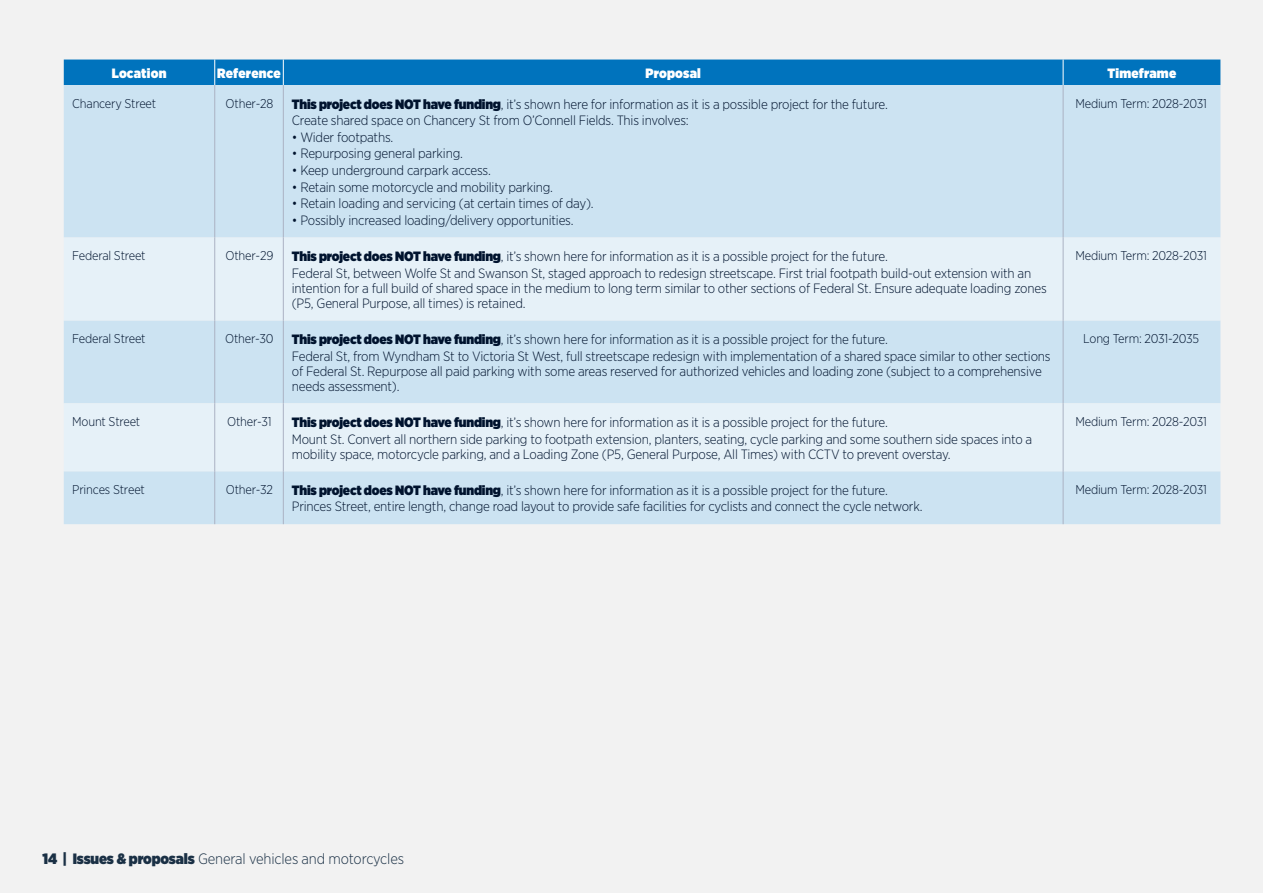
<style>
.page{position:relative;width:1263px;height:893px;background:#f2f2f2}
.page>*{position:absolute;margin:0;border:0;box-sizing:border-box;transform-origin:0 0}
.t1{font:300 15px "Gotham Narrow";letter-spacing:-.01em;color:#1a3045}
.t2{font:300 13.5px/16.6px "Gotham Narrow";letter-spacing:-.015em;color:#00132e}
.t3{font:900 13.5px "Gotham Narrow";letter-spacing:.015em;color:#fff}
.t4{font:300 12.75px "Gotham Narrow";letter-spacing:-.015em;color:#00132e}
.s1{font-weight:900}
</style>
<div class="page">
<div style="left:64px;top:85px;width:1156px;height:439px;background:#cce3f2"></div>
<svg style="left:64px;top:238px;width:1156px;height:233px;fill:#e6f1f8"></svg>
<hr style="left:214px;top:85px;width:1px;height:153px;background:#abb2c3">
<hr style="left:214px;top:238px;width:1px;height:82px;background:#abb2c3">
<hr style="left:214px;top:320px;width:1px;height:83px;background:#abb2c3">
<hr style="left:214px;top:403px;width:1px;height:68px;background:#abb2c3">
<hr style="left:214px;top:471px;width:1px;height:53px;background:#abb2c3">
<hr style="left:283px;top:85px;width:1px;height:153px;background:#abb2c3">
<hr style="left:1063px;top:85px;width:1px;height:153px;background:#abb2c3">
<hr style="left:283px;top:238px;width:1px;height:82px;background:#abb2c3">
<hr style="left:1063px;top:238px;width:1px;height:82px;background:#abb2c3">
<hr style="left:283px;top:320px;width:1px;height:83px;background:#abb2c3">
<hr style="left:1063px;top:320px;width:1px;height:83px;background:#abb2c3">
<hr style="left:283px;top:403px;width:1px;height:68px;background:#abb2c3">
<hr style="left:1063px;top:403px;width:1px;height:68px;background:#abb2c3">
<hr style="left:283px;top:471px;width:1px;height:53px;background:#abb2c3">
<hr style="left:1063px;top:471px;width:1px;height:53px;background:#abb2c3">
<div style="left:64px;top:60px;width:1156px;height:25px;background:#0073bd"></div>
<p class="t3" style="left:112px;top:64px;width:56px">Location</p>
<p class="t3" style="left:217px;top:64px;width:65px">Reference</p>
<p class="t3" style="left:645px;top:64px;width:57px">Proposal</p>
<p class="t3" style="left:1107px;top:64px;width:70px">Timeframe</p>
<p class="t4" style="left:72px;top:96px;width:85px">Chancery Street</p>
<p class="t4" style="left:226px;top:96px;width:49px">Other-28</p>
<p class="t2" style="left:292px;top:95px;width:597px"><span class="s1">This project does NOT have funding</span>, it’s shown here for information as it is a possible project for the future.<br>Create shared space on Chancery St from O’Connell Fields. This involves:</p>
<p class="t2" style="left:292px;top:128px;width:103px">• Wider footpaths.</p>
<p class="t2" style="left:292px;top:145px;width:173px">• Repurposing general parking.</p>
<p class="t2" style="left:292px;top:162px;width:200px">• Keep underground carpark access.</p>
<p class="t2" style="left:292px;top:178px;width:263px">• Retain some motorcycle and mobility parking.</p>
<p class="t2" style="left:292px;top:195px;width:303px">• Retain loading and servicing (at certain times of day).</p>
<p class="t2" style="left:292px;top:211px;width:283px">• Possibly increased loading/delivery opportunities.</p>
<p class="t4" style="left:1075px;top:96px;width:133px">Medium Term: 2028-2031</p>
<p class="t4" style="left:72px;top:248px;width:75px">Federal Street</p>
<p class="t4" style="left:226px;top:248px;width:49px">Other-29</p>
<p class="t2" style="left:292px;top:248px;width:741px"><span class="s1">This project does NOT have funding</span>, it’s shown here for information as it is a possible project for the future.<br>Federal St, between Wolfe St and Swanson St, staged approach to redesign streetscape. First trial footpath build-out extension with an</p>
<p class="t2" style="left:292px;top:280px;width:756px;line-height:15px">intention for a full build of shared space in the medium to long term similar to other sections of Federal St. Ensure adequate loading zones (P5, General Purpose, all times) is retained.</p>
<p class="t4" style="left:72px;top:331px;width:75px">Federal Street</p>
<p class="t4" style="left:225px;top:331px;width:50px">Other-30</p>
<p class="t2" style="left:292px;top:331px;width:760px"><span class="s1">This project does NOT have funding</span>, it’s shown here for information as it is a possible project for the future.<br>Federal St, from Wyndham St to Victoria St West, full streetscape redesign with implementation of a shared space similar to other sections</p>
<p class="t2" style="left:292px;top:363px;width:752px;line-height:15px">of Federal St. Repurpose all paid parking with some areas reserved for authorized vehicles and loading zone (subject to a comprehensive needs assessment).</p>
<p class="t4" style="left:72px;top:414px;width:69px">Mount Street</p>
<p class="t4" style="left:227px;top:414px;width:46px">Other-31</p>
<p class="t2" style="left:292px;top:413px;width:742px"><span class="s1">This project does NOT have funding</span>, it’s shown here for information as it is a possible project for the future.<br>Mount St. Convert all northern side parking to footpath extension, planters, seating, cycle parking and some southern side spaces into a</p>
<p class="t2" style="left:292px;top:445px;width:660px">mobility space, motorcycle parking, and a Loading Zone (P5, General Purpose, All Times) with CCTV to prevent overstay.</p>
<p class="t4" style="left:1075px;top:248px;width:133px">Medium Term: 2028-2031</p>
<p class="t4" style="left:1083px;top:331px;width:117px">Long Term: 2031-2035</p>
<p class="t4" style="left:1075px;top:414px;width:133px">Medium Term: 2028-2031</p>
<p class="t4" style="left:72px;top:482px;width:74px">Princes Street</p>
<p class="t4" style="left:226px;top:482px;width:49px">Other-32</p>
<p class="t2" style="left:292px;top:481px;width:632px"><span class="s1">This project does NOT have funding</span>, it’s shown here for information as it is a possible project for the future.<br>Princes Street, entire length, change road layout to provide safe facilities for cyclists and connect the cycle network.</p>
<p class="t4" style="left:1075px;top:482px;width:133px">Medium Term: 2028-2031</p>
<p class="t1" style="left:43px;top:849px;width:363px"><span class="s1">14 | Issues &amp; proposals</span> General vehicles and motorcycles</p>
</div>
